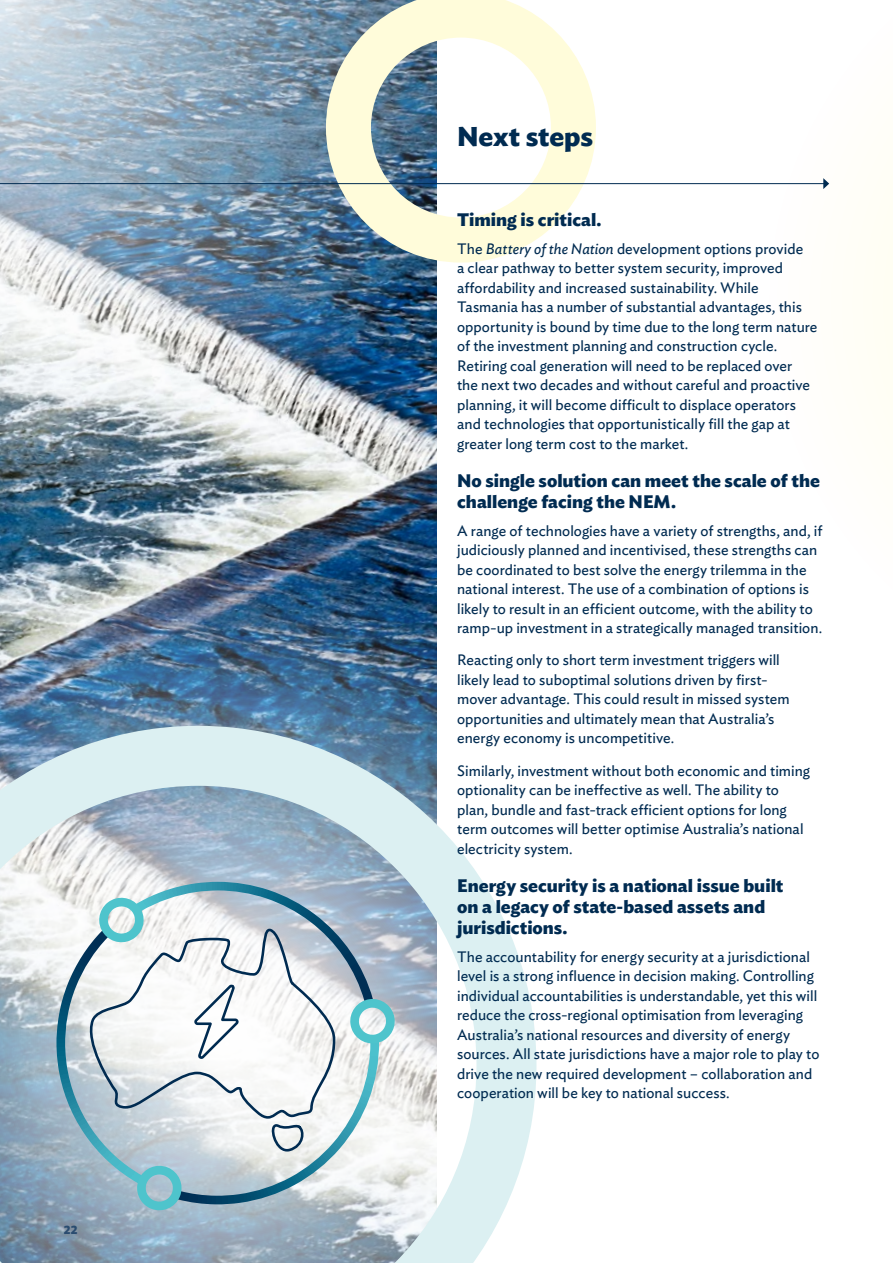
<style>
.page{position:relative;width:893px;height:1263px;background:#fff}
.page>*{position:absolute;margin:0;border:0;box-sizing:border-box;transform-origin:0 0}
.t1{font:700 27px "Ideal Sans";letter-spacing:-.005em;color:#002b51}
.t2{font:700 18px/21px "Ideal Sans";color:#002b51}
.t3{font:15px/19.5px "Ideal Sans";letter-spacing:.005em;color:#002b51}
.t4{font:700 12px "Ideal Sans";color:#2a4c70}
.s1{font-style:italic}
</style>
<div class="page">
<img style="left:0;top:496px;width:436px;height:72px">
<img style="left:0;top:0;width:437px;height:496px">
<svg style="left:769px;top:183px;width:124px;height:227px"></svg>
<img style="left:0;top:568px;width:537px;height:509px">
<svg style="left:326px;top:0;width:270px;height:263px"></svg>
<hr style="left:0;top:183px;width:824px;height:1px;background:#002b51">
<svg style="left:823px;top:178px;width:6px;height:11px"></svg>
<svg style="left:0;top:726px;width:536px;height:537px"></svg>
<p class="t4" style="left:64px;top:1220px;width:15px">22</p>
<h1 class="t1" style="left:457px;top:115px;width:137px">Next steps</h1>
<p class="t2" style="left:457px;top:208px;width:146px">Timing is critical.</p>
<p class="t3" style="left:457px;top:237px;width:362px">The <span class="s1">Battery of the Nation</span> development options provide<br>a clear pathway to better system security, improved affordability and increased sustainability. While Tasmania has a number of substantial advantages, this opportunity is bound by time due to the long term nature of the investment planning and construction cycle.<br>Retiring coal generation will need to be replaced over<br>the next two decades and without careful and proactive planning, it will become difficult to displace operators and technologies that opportunistically fill the gap at greater long term cost to the market.</p>
<p class="t2" style="left:457px;top:469px;width:364px">No single solution can meet the scale of the challenge facing the NEM.</p>
<p class="t3" style="left:457px;top:519px;width:367px">A range of technologies have a variety of strengths, and, if judiciously planned and incentivised, these strengths can be coordinated to best solve the energy trilemma in the national interest. The use of a combination of options is likely to result in an efficient outcome, with the ability to ramp-up investment in a strategically managed transition.</p>
<p class="t3" style="left:457px;top:649px;width:334px">Reacting only to short term investment triggers will likely lead to suboptimal solutions driven by first&shy;mover advantage. This could result in missed system opportunities and ultimately mean that Australia’s energy economy is uncompetitive.</p>
<p class="t3" style="left:457px;top:759px;width:354px">Similarly, investment without both economic and timing optionality can be ineffective as well. The ability to plan, bundle and fast-track efficient options for long term outcomes will better optimise Australia’s national electricity system.</p>
<p class="t2" style="left:457px;top:874px;width:328px">Energy security is a national issue built on a legacy of state-based assets and jurisdictions.</p>
<p class="t3" style="left:457px;top:945px;width:364px">The accountability for energy security at a jurisdictional level is a strong influence in decision making. Controlling individual accountabilities is understandable, yet this will reduce the cross-regional optimisation from leveraging Australia’s national resources and diversity of energy sources. All state jurisdictions have a major role to play to drive the new required development – collaboration and cooperation will be key to national success.</p>
</div>
